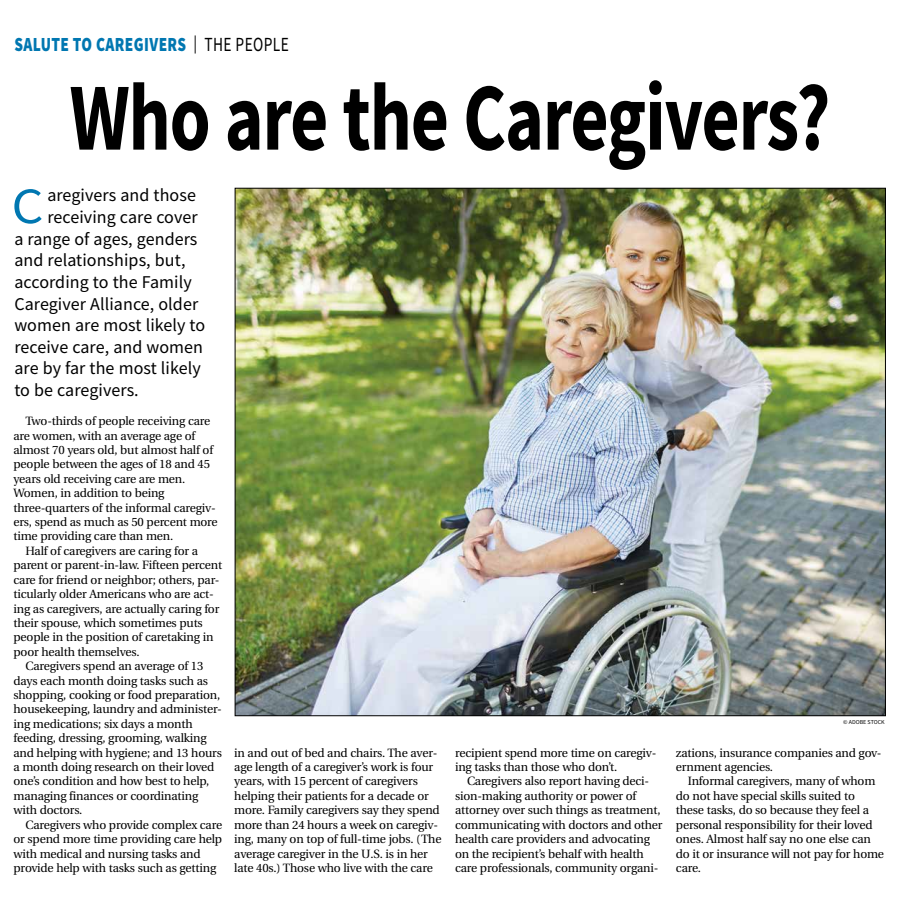
<style>
.page{position:relative;width:900px;height:908px;background:#fff}
.page>*{position:absolute;margin:0;border:0;box-sizing:border-box;transform-origin:0 0}
.t1{font:700 96px "Source Sans Pro";letter-spacing:-.015em;color:#000;scale:.77 1}
.t2{font:50.9px "Source Sans Pro";color:#0077b1;scale:1.1 1}
.t3{font:900 20px "Source Sans Pro";letter-spacing:.025em;color:#0077b1;scale:.77 1}
.t4{font:18px "Source Sans Pro";letter-spacing:.005em;color:#000}
.t5{font:12px/14.4px "Utopia";letter-spacing:-.015em;color:#000}
.t6{font:6px "Source Sans Pro";color:#000}
.s1{font-weight:400;font-size:18px;color:#000}
.s2{font-weight:400;color:#000}
</style>
<div class="page">
<img style="left:237px;top:190px;width:647px;height:523px">
<h3 class="t3" style="left:14px;top:31px;width:358px">SALUTE TO CAREGIVERS <span class="s1">|</span> <span class="s2">THE PEOPLE</span></h3>
<h1 class="t1" style="left:70px;top:53px;width:990px">Who are the Caregivers?</h1>
<h2 class="t2" style="left:11px;top:174px;width:31px">C</h2>
<h3 class="t4" style="left:47px;top:184px;width:150px">aregivers and those</h3>
<h3 class="t4" style="left:47px;top:205px;width:152px">receiving care cover</h3>
<h3 class="t4" style="left:14px;top:227px;width:185px">a range of ages, genders</h3>
<h3 class="t4" style="left:14px;top:249px;width:173px">and relationships, but,</h3>
<h3 class="t4" style="left:14px;top:270px;width:179px">according to the Family</h3>
<h3 class="t4" style="left:14px;top:292px;width:185px">Caregiver Alliance, older</h3>
<h3 class="t4" style="left:14px;top:313px;width:192px">women are most likely to</h3>
<h3 class="t4" style="left:14px;top:335px;width:190px">receive care, and women</h3>
<h3 class="t4" style="left:14px;top:357px;width:188px">are by far the most likely</h3>
<h3 class="t4" style="left:14px;top:378px;width:126px">to be caregivers.</h3>
<p class="t5" style="left:26px;top:414px;width:186px">Two-thirds of people receiving care</p>
<p class="t5" style="left:14px;top:428px;width:183px">are women, with an average age of</p>
<p class="t5" style="left:14px;top:443px;width:201px">almost 70 years old, but almost half of</p>
<p class="t5" style="left:14px;top:457px;width:198px">people between the ages of 18 and 45</p>
<p class="t5" style="left:14px;top:471px;width:173px">years old receiving care are men.</p>
<p class="t5" style="left:14px;top:486px;width:153px">Women, in addition to being</p>
<p class="t5" style="left:14px;top:500px;width:204px">three-quarters of the informal caregiv-</p>
<p class="t5" style="left:14px;top:515px;width:206px">ers, spend as much as 50 percent more</p>
<p class="t5" style="left:14px;top:529px;width:161px">time providing care than men.</p>
<p class="t5" style="left:26px;top:543px;width:174px">Half of caregivers are caring for a</p>
<p class="t5" style="left:14px;top:558px;width:210px">parent or parent-in-law. Fifteen percent</p>
<p class="t5" style="left:14px;top:572px;width:208px">care for friend or neighbor; others, par-</p>
<p class="t5" style="left:14px;top:587px;width:202px">ticularly older Americans who are act-</p>
<p class="t5" style="left:14px;top:601px;width:207px">ing as caregivers, are actually caring for</p>
<p class="t5" style="left:14px;top:615px;width:191px">their spouse, which sometimes puts</p>
<p class="t5" style="left:14px;top:630px;width:201px">people in the position of caretaking in</p>
<p class="t5" style="left:14px;top:644px;width:128px">poor health themselves.</p>
<p class="t5" style="left:26px;top:659px;width:179px">Caregivers spend an average of 13</p>
<p class="t5" style="left:14px;top:673px;width:196px">days each month doing tasks such as</p>
<p class="t5" style="left:14px;top:687px;width:208px">shopping, cooking or food preparation,</p>
<p class="t5" style="left:14px;top:702px;width:210px">housekeeping, laundry and administer-</p>
<p class="t5" style="left:14px;top:716px;width:181px">ing medications; six days a month</p>
<p class="t5" style="left:14px;top:731px;width:195px">feeding, dressing, grooming, walking</p>
<p class="t5" style="left:14px;top:745px;width:210px">and helping with hygiene; and 13 hours</p>
<p class="t5" style="left:14px;top:759px;width:202px">a month doing research on their loved</p>
<p class="t5" style="left:14px;top:774px;width:197px">one’s condition and how best to help,</p>
<p class="t5" style="left:14px;top:788px;width:186px">managing finances or coordinating</p>
<p class="t5" style="left:14px;top:803px;width:70px">with doctors.</p>
<p class="t5" style="left:26px;top:817px;width:198px">Caregivers who provide complex care</p>
<p class="t5" style="left:14px;top:831px;width:210px">or spend more time providing care help</p>
<p class="t5" style="left:14px;top:846px;width:189px">with medical and nursing tasks and</p>
<p class="t5" style="left:14px;top:860px;width:204px">provide help with tasks such as getting</p>
<p class="t5" style="left:234px;top:745px;width:209px">in and out of bed and chairs. The aver&shy;age length of a caregiver’s work is four years, with 15 percent of caregivers helping their patients for a decade or more. Family caregivers say they spend more than 24 hours a week on caregiv&shy;ing, many on top of full-time jobs. (The average caregiver in the U.S. is in her late 40s.) Those who live with the care</p>
<p class="t5" style="left:455px;top:745px;width:203px">recipient spend more time on caregiv&shy;ing tasks than those who don’t.</p>
<p class="t5" style="left:455px;top:774px;width:209px;text-indent:12px">Caregivers also report having deci&shy;sion-making authority or power of attorney over such things as treatment, communicating with doctors and other health care providers and advocating on the recipient’s behalf with health care professionals, community organi-</p>
<p class="t6" style="left:843px;top:718px;width:43px">© ADOBE STOCK</p>
<p class="t5" style="left:676px;top:745px;width:207px">zations, insurance companies and gov&shy;ernment agencies.</p>
<p class="t5" style="left:676px;top:774px;width:210px;text-indent:12px">Informal caregivers, many of whom do not have special skills suited to these tasks, do so because they feel a personal responsibility for their loved ones. Almost half say no one else can do it or insurance will not pay for home care.</p>
</div>
